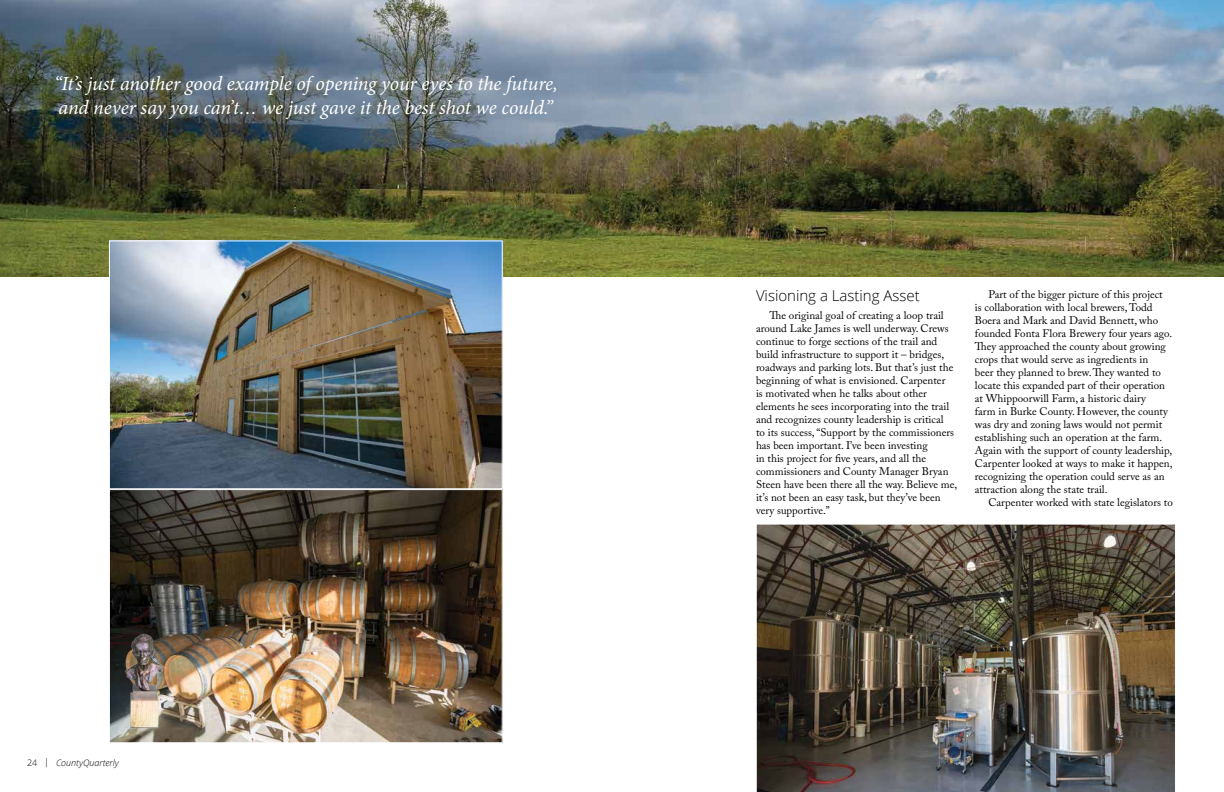
<style>
.page{position:relative;width:1224px;height:792px;background:#fff}
.page>*{position:absolute;margin:0;border:0;box-sizing:border-box;transform-origin:0 0}
.t1{font:italic 20px/24px "Minion Pro";letter-spacing:-.01em;color:#fff}
.t2{font:300 15px "Open Sans";color:#000}
.t3{font:11px/13px "Adobe Caslon Pro";color:#000}
.t4{font:italic 300 9px "Open Sans";color:#000}
.s1{font-style:normal}
</style>
<div class="page">
<img style="left:0;top:0;width:1224px;height:276px">
<img style="left:111px;top:243px;width:389px;height:498px">
<div style="left:109px;top:489px;width:393px;height:254px;border:1px solid #fff"></div>
<div style="left:109px;top:241px;width:393px;height:248px;border:1px solid #fff"></div>
<img style="left:756px;top:524px;width:420px;height:268px">
<img style="left:120px;top:633px;width:48px;height:97px">
<h1 class="t1" style="left:54px;top:72px;width:505px">“It’s just another good example of opening your eyes to the future, and never say you can’t… we just gave it the best shot we could.”</h1>
<p class="t4" style="left:27px;top:757px;width:93px"><span class="s1">24 |</span> CountyQuarterly</p>
<h2 class="t2" style="left:756px;top:285px;width:165px">Visioning a Lasting Asset</h2>
<p class="t3" style="left:756px;top:308px;width:203px;text-indent:13px">The original goal of creating a loop trail around Lake James is well underway. Crews continue to forge sections of the trail and build infrastructure to support it – bridges, roadways and parking lots. But that’s just the beginning of what is envisioned. Carpenter<br>is motivated when he talks about other elements he sees incorporating into the trail and recognizes county leadership is critical<br>to its success, “Support by the commissioners has been important. I’ve been investing<br>in this project for five years, and all the commissioners and County Manager Bryan Steen have been there all the way. Believe me, it’s not been an easy task, but they’ve been very supportive.”</p>
<p class="t3" style="left:975px;top:287px;width:199px;text-indent:13px">Part of the bigger picture of this project<br>is collaboration with local brewers, Todd Boera and Mark and David Bennett, who founded Fonta Flora Brewery four years ago.<br>They approached the county about growing crops that would serve as ingredients in<br>beer they planned to brew. They wanted to locate this expanded part of their operation at Whippoorwill Farm, a historic dairy<br>farm in Burke County. However, the county was dry and zoning laws would not permit establishing such an operation at the farm.<br>Again with the support of county leadership, Carpenter looked at ways to make it happen, recognizing the operation could serve as an attraction along the state trail.</p>
<p class="t3" style="left:988px;top:495px;width:186px">Carpenter worked with state legislators to</p>
</div>
